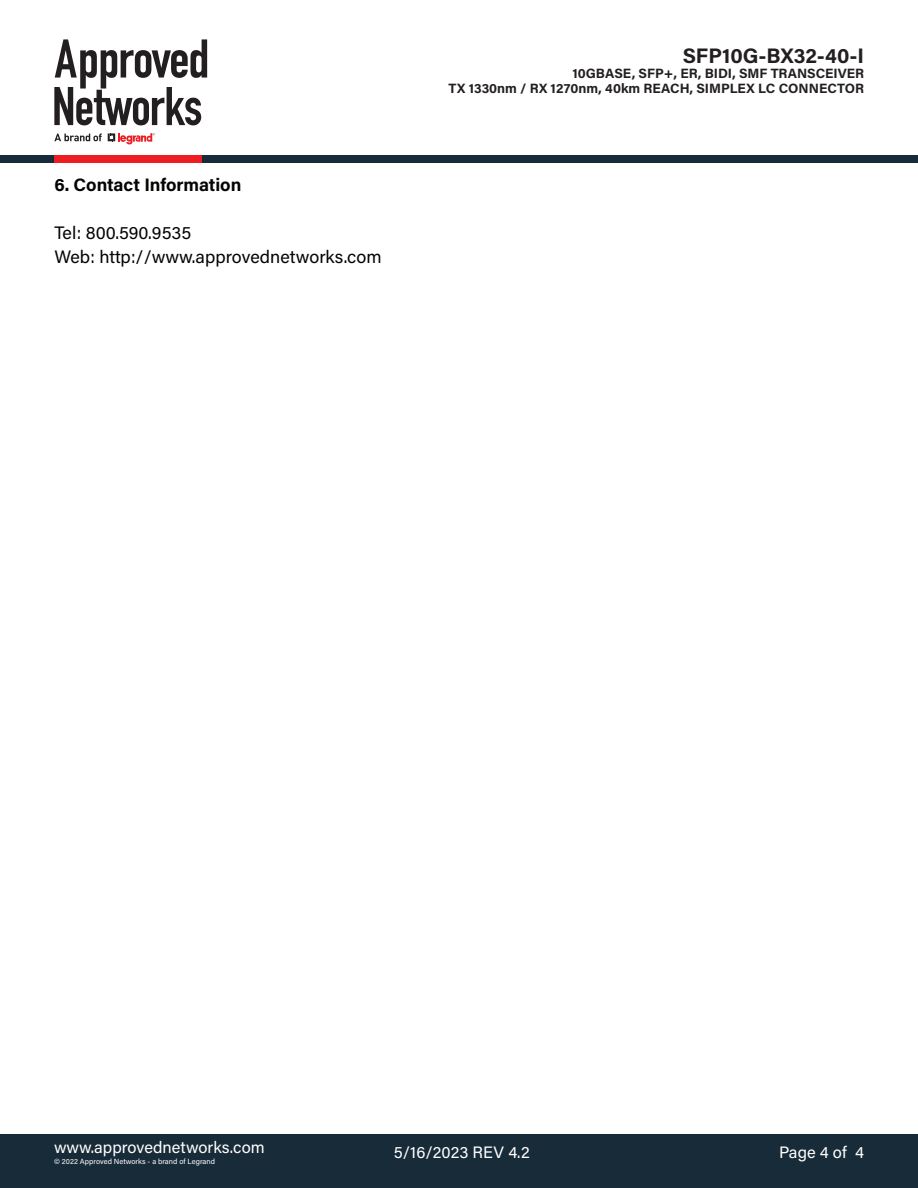
<style>
.page{position:relative;width:918px;height:1188px;background:#fff}
.page>*{position:absolute;margin:0;border:0;box-sizing:border-box;transform-origin:0 0}
.t1{font:700 21px "Acumin Pro";color:#231f20}
.t2{font:18px "Acumin Pro";color:#040503}
.t3{font:700 18px "Acumin Pro";letter-spacing:-.005em;color:#040503}
.t4{font:16.5px "Acumin Pro";color:#fff}
.t5{font:700 13.5px/15px "Acumin Pro";color:#231f20;text-align:right}
.t6{font:7.5px "Acumin Pro";color:#fff}
</style>
<div class="page">
<div style="left:0;top:155px;width:918px;height:8px;background:#182b39"></div>
<svg style="left:54px;top:39px;width:153px;height:86px"></svg>
<svg style="left:108px;top:133px;width:47px;height:12px"></svg>
<svg style="left:54px;top:134px;width:48px;height:7px"></svg>
<div style="left:54px;top:155px;width:147px;height:8px;background:#ee1d23"></div>
<div style="left:0;top:1134px;width:918px;height:54px;background:#182b39"></div>
<p class="t3" style="left:54px;top:172px;width:189px">6. Contact Information</p>
<p class="t2" style="left:54px;top:220px;width:138px">Tel: 800.590.9535</p>
<p class="t2" style="left:54px;top:244px;width:329px">Web: http://www.approvednetworks.com</p>
<h1 class="t1" style="left:683px;top:41px;width:183px">SFP10G-BX32-40-I</h1>
<p class="t5" style="left:449px;top:65px;width:417px">10GBASE, SFP+, ER, BIDI, SMF TRANSCEIVER<br>TX 1330nm / RX 1270nm, 40km REACH, SIMPLEX LC CONNECTOR</p>
<p class="t4" style="left:54px;top:1136px;width:212px">www.approvednetworks.com</p>
<p class="t6" style="left:54px;top:1156px;width:163px">© 2022 Approved Networks - a brand of Legrand</p>
<p class="t4" style="left:394px;top:1141px;width:137px">5/16/2023 REV 4.2</p>
<p class="t4" style="left:779px;top:1141px;width:86px">Page 4 of 4</p>
</div>
